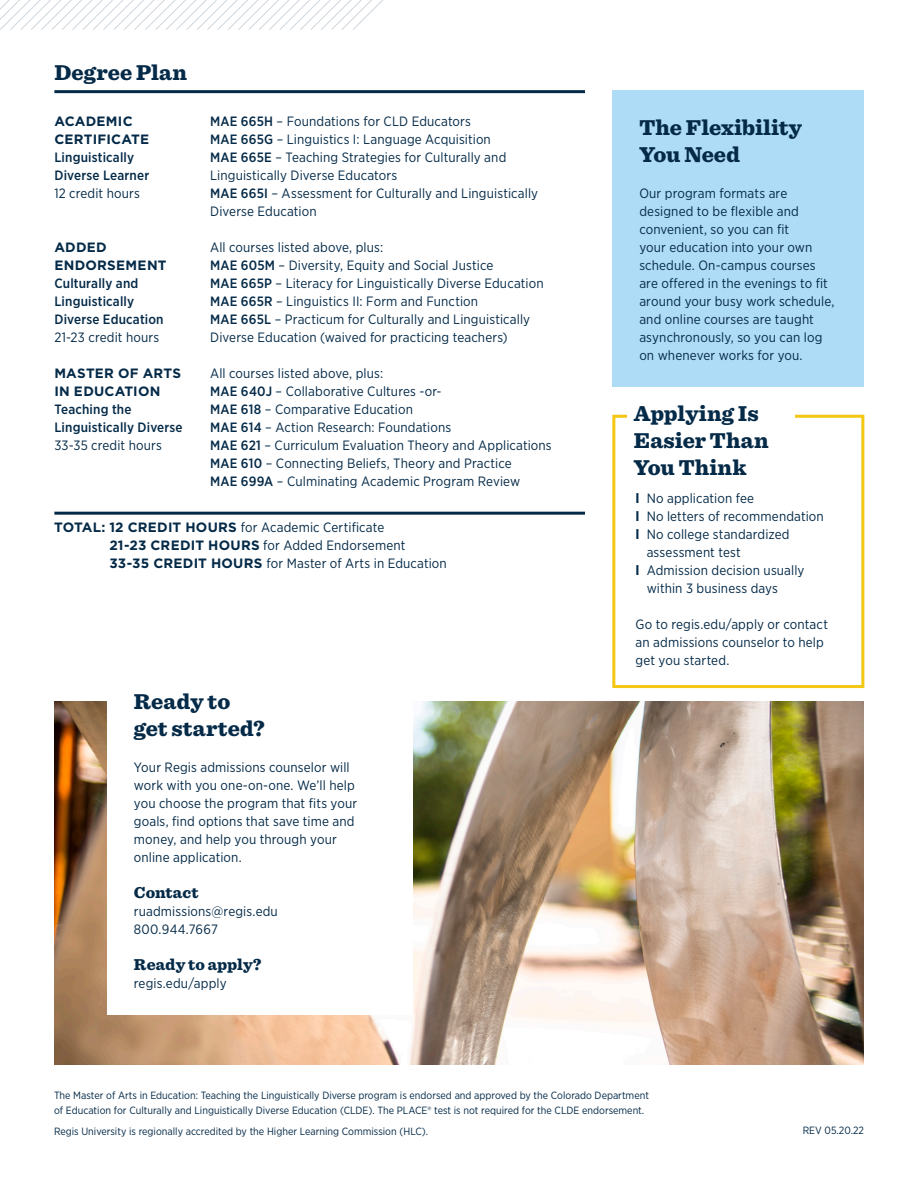
<style>
.page{position:relative;width:918px;height:1188px;background:#fff}
.page>*{position:absolute;margin:0;border:0;box-sizing:border-box;transform-origin:0 0}
.t1{font:900 22.5px/27px "Sentinel";color:#042a48}
.t2{font:900 16.5px "Sentinel";letter-spacing:.005em;color:#042a48}
.t3{font:13.5px/18px "Gotham Narrow";letter-spacing:.01em;color:#042a48}
.t4{font:500 13.5px/18px "Gotham Narrow";letter-spacing:.01em;color:#042a48}
.Accreditation{font:10.5px/15px "Gotham Narrow";color:#042a48}
.s1{font-family:"Gotham";font-weight:700}
.s2{font-weight:400}
.s3{font-weight:500}
</style>
<div class="page">
<svg style="left:0;top:0;width:383px;height:30px"></svg>
<hr style="left:54px;top:90px;width:531px;height:3px;background:#042a48">
<hr style="left:54px;top:512px;width:531px;height:3px;background:#042a48">
<div style="left:612px;top:90px;width:252px;height:297px;background:#aedbf5"></div>
<img style="left:54px;top:702px;width:810px;height:362px">
<div style="left:107px;top:685px;width:306px;height:330px;background:#fff"></div>
<div style="left:612px;top:415px;width:252px;height:273px;border:3px solid #f3c712"></div>
<div style="left:627px;top:396px;width:167px;height:86px;background:#fff"></div>
<p class="t1" style="left:54px;top:58px;width:134px">Degree Plan</p>
<p class="t4" style="left:54px;top:112px;width:96px"><span class="s1">ACADEMIC<br>CERTIFICATE<br></span>Linguistically<br>Diverse Learner<br><span class="s2">12 credit hours</span></p>
<p class="t3" style="left:210px;top:112px;width:262px"><span class="s3">MAE 665H</span> – Foundations for CLD Educators</p>
<p class="t3" style="left:210px;top:130px;width:282px"><span class="s3">MAE 665G</span> – Linguistics I: Language Acquisition</p>
<p class="t3" style="left:210px;top:148px;width:298px"><span class="s3">MAE 665E</span> – Teaching Strategies for Culturally and<br>Linguistically Diverse Educators</p>
<p class="t3" style="left:210px;top:184px;width:329px"><span class="s3">MAE 665I</span> – Assessment for Culturally and Linguistically<br>Diverse Education</p>
<p class="t3" style="left:210px;top:238px;width:175px">All courses listed above, plus:</p>
<p class="t3" style="left:210px;top:256px;width:285px"><span class="s3">MAE 605M</span> – Diversity, Equity and Social Justice</p>
<p class="t3" style="left:210px;top:274px;width:335px"><span class="s3">MAE 665P</span> – Literacy for Linguistically Diverse Education</p>
<p class="t3" style="left:210px;top:292px;width:269px"><span class="s3">MAE 665R</span> – Linguistics II: Form and Function</p>
<p class="t3" style="left:210px;top:310px;width:321px"><span class="s3">MAE 665L</span> – Practicum for Culturally and Linguistically<br>Diverse Education (waived for practicing teachers)</p>
<p class="t3" style="left:210px;top:364px;width:175px">All courses listed above, plus:</p>
<p class="t3" style="left:210px;top:382px;width:233px"><span class="s3">MAE 640J</span> – Collaborative Cultures -or-</p>
<p class="t3" style="left:210px;top:400px;width:204px"><span class="s3">MAE 618</span> – Comparative Education</p>
<p class="t3" style="left:210px;top:418px;width:243px"><span class="s3">MAE 614</span> – Action Research: Foundations</p>
<p class="t3" style="left:210px;top:436px;width:343px"><span class="s3">MAE 621</span> – Curriculum Evaluation Theory and Applications</p>
<p class="t3" style="left:210px;top:454px;width:303px"><span class="s3">MAE 610</span> – Connecting Beliefs, Theory and Practice</p>
<p class="t3" style="left:210px;top:472px;width:312px"><span class="s3">MAE 699A</span> – Culminating Academic Program Review</p>
<p class="t3" style="left:109px;top:518px;width:339px;text-indent:-55px"><span class="s1">TOTAL: 12 CREDIT HOURS</span> for Academic Certificate<br><span class="s1">21-23 CREDIT HOURS</span> for Added Endorsement<br><span class="s1">33-35 CREDIT HOURS</span> for Master of Arts in Education</p>
<p class="t4" style="left:54px;top:238px;width:114px"><span class="s1">ADDED<br>ENDORSEMENT<br></span>Culturally and<br>Linguistically<br>Diverse Education<br><span class="s2">21-23 credit hours</span></p>
<p class="t4" style="left:54px;top:364px;width:130px"><span class="s1">MASTER OF ARTS<br>IN EDUCATION<br></span>Teaching the<br>Linguistically Diverse<br><span class="s2">33-35 credit hours</span></p>
<p class="t1" style="left:134px;top:687px;width:98px">Ready to</p>
<p class="t1" style="left:134px;top:714px;width:133px">get started?</p>
<p class="t3" style="left:134px;top:758px;width:225px">Your Regis admissions counselor will work with you one-on-one. We’ll help you choose the program that fits your goals, find options that save time and money, and help you through your online application.</p>
<p class="t2" style="left:134px;top:880px;width:66px">Contact</p>
<p class="t3" style="left:134px;top:902px;width:145px">ruadmissions@regis.edu</p>
<p class="t3" style="left:134px;top:920px;width:86px">800.944.7667</p>
<p class="t2" style="left:134px;top:952px;width:129px">Ready to apply?</p>
<p class="t3" style="left:134px;top:974px;width:94px">regis.edu/apply</p>
<p class="t1" style="left:639px;top:113px;width:164px">The Flexibility<br>You Need</p>
<p class="t3" style="left:639px;top:184px;width:197px">Our program formats are designed to be flexible and convenient, so you can fit<br>your education into your own schedule. On-campus courses are offered in the evenings to fit around your busy work schedule, and online courses are taught asynchronously, so you can log on whenever works for you.</p>
<p class="t1" style="left:634px;top:399px;width:136px">Applying Is<br>Easier Than<br>You Think</p>
<p class="t3" style="left:636px;top:489px;width:120px"><span class="s1">l</span> No application fee</p>
<p class="t3" style="left:636px;top:507px;width:190px"><span class="s1">l</span> No letters of recommendation</p>
<p class="t3" style="left:647px;top:525px;width:144px;text-indent:-11px"><span class="s1">l</span> No college standardized assessment test</p>
<p class="t3" style="left:647px;top:561px;width:159px;text-indent:-11px"><span class="s1">l</span> Admission decision usually within 3 business days</p>
<p class="t3" style="left:636px;top:615px;width:194px">Go to regis.edu/apply or contact an admissions counselor to help get you started.</p>
<p class="Accreditation" style="left:54px;top:1088px;width:597px">The Master of Arts in Education: Teaching the Linguistically Diverse program is endorsed and approved by the Colorado Department of Education for Culturally and Linguistically Diverse Education (CLDE). The PLACE® test is not required for the CLDE endorsement.</p>
<p class="Accreditation" style="left:54px;top:1123px;width:376px">Regis University is regionally accredited by the Higher Learning Commission (HLC).</p>
<p class="Accreditation" style="left:803px;top:1123px;width:63px">REV 05.20.22</p>
</div>
